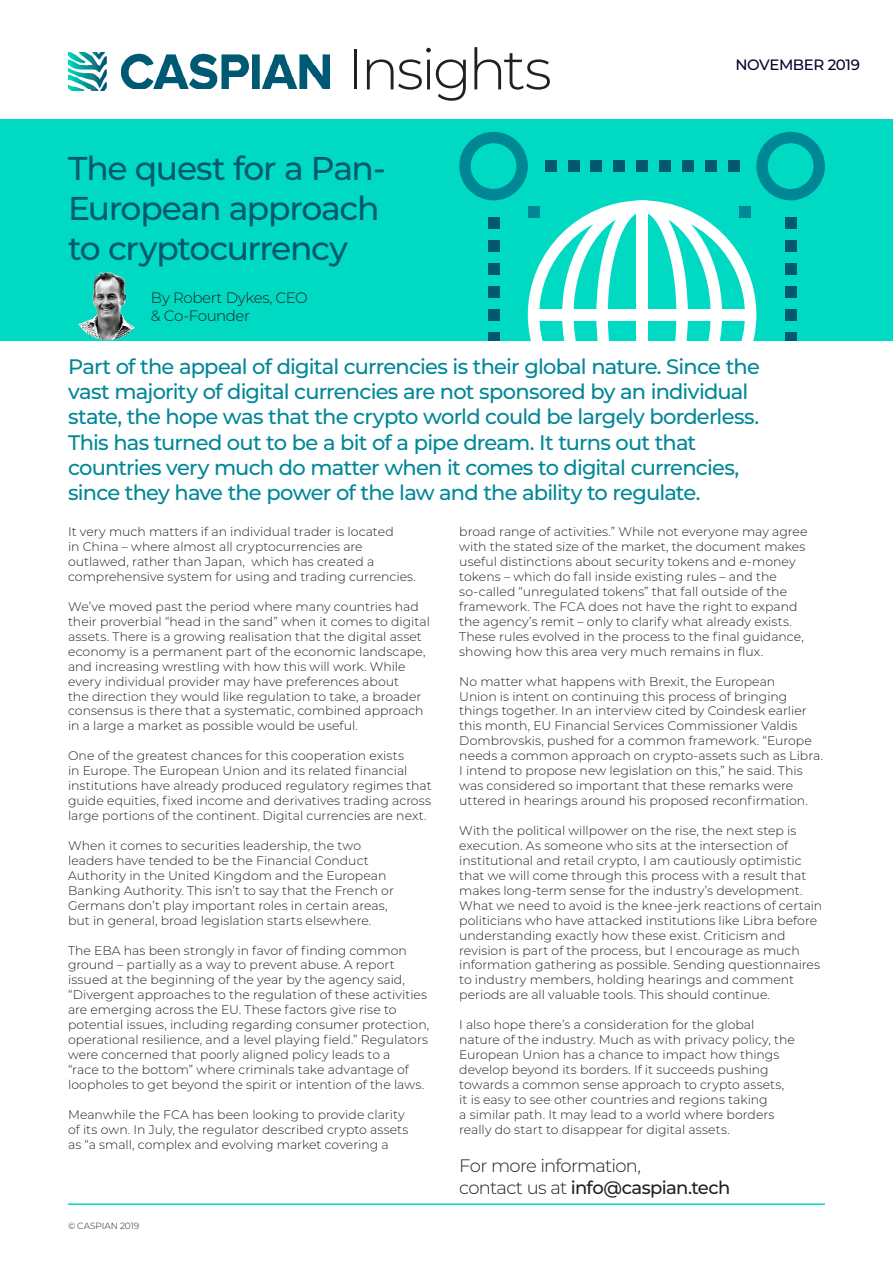
<style>
.page{position:relative;width:893px;height:1263px;background:#fff}
.page>*{position:absolute;margin:0;border:0;box-sizing:border-box;transform-origin:0 0}
.t1{font:300 57px "Montserrat";letter-spacing:-.05em;color:#231f20}
.t2{font:500 33px/39.6px "Montserrat";letter-spacing:-.04em;color:#005971}
.Body{font:500 21px/25.2px "Montserrat";letter-spacing:-.04em;color:#008797}
.t3{font:500 18px "Montserrat";letter-spacing:-.035em;color:#231f20}
.t4{font:300 18px "Montserrat";letter-spacing:-.045em;color:#231f20}
.t5{font:300 15px/18px "Montserrat";letter-spacing:-.03em;color:#231f20}
.t6{font:500 15px "Montserrat";letter-spacing:-.025em;color:#07042c}
.Body-2{font:300 12.45px/15px "Montserrat";color:#231f20}
.t7{font:300 9px "Montserrat";letter-spacing:-.005em;color:#231f20}
.s1{font-weight:300}
</style>
<div class="page">
<hr style="left:68px;top:1203px;width:757px;height:2px;background:#00dac3">
<img style="left:68px;top:53px;width:262px;height:38px">
<div style="left:0;top:119px;width:893px;height:221px;background:#00dac3"></div>
<svg style="left:459px;top:132px;width:366px;height:208px"></svg>
<div style="left:636px;top:206px;width:12px;height:134px;background:#fff"></div>
<div style="left:533px;top:309px;width:218px;height:11px;background:#fff"></div>
<div style="left:739px;top:206px;width:12px;height:12px;background:#008796"></div>
<div style="left:528px;top:206px;width:11px;height:12px;background:#008796"></div>
<img style="left:78px;top:272px;width:57px;height:68px">
<p class="t1" style="left:347px;top:30px;width:206px">Insights</p>
<p class="t2" style="left:68px;top:148px;width:319px">The quest for a Pan-<br>European approach to cryptocurrency</p>
<p class="t5" style="left:151px;top:288px;width:158px">By Robert Dykes, CEO &amp; Co-Founder</p>
<p class="t6" style="left:735px;top:54px;width:126px">NOVEMBER 2019</p>
<p class="Body" style="left:68px;top:353px;width:693px">Part of the appeal of digital currencies is their global nature. Since the vast majority of digital currencies are not sponsored by an individual state, the hope was that the crypto world could be largely borderless.<br>This has turned out to be a bit of a pipe dream. It turns out that countries very much do matter when it comes to digital currencies, since they have the power of the law and the ability to regulate.</p>
<p class="Body-2" style="left:68px;top:524px;width:350px">It very much matters if an individual trader is located<br>in China – where almost all cryptocurrencies are outlawed, rather than Japan, which has created a comprehensive system for using and trading currencies.</p>
<p class="Body-2" style="left:68px;top:598px;width:363px">We’ve moved past the period where many countries had their proverbial “head in the sand” when it comes to digital assets. There is a growing realisation that the digital asset economy is a permanent part of the economic landscape, and increasing wrestling with how this will work. While every individual provider may have preferences about<br>the direction they would like regulation to take, a broader consensus is there that a systematic, combined approach in a large a market as possible would be useful.</p>
<p class="Body-2" style="left:68px;top:748px;width:365px">One of the greatest chances for this cooperation exists<br>in Europe. The European Union and its related financial institutions have already produced regulatory regimes that guide equities, fixed income and derivatives trading across large portions of the continent. Digital currencies are next.</p>
<p class="Body-2" style="left:68px;top:838px;width:327px">When it comes to securities leadership, the two leaders have tended to be the Financial Conduct Authority in the United Kingdom and the European Banking Authority. This isn’t to say that the French or Germans don’t play important roles in certain areas, but in general, broad legislation starts elsewhere.</p>
<p class="Body-2" style="left:68px;top:942px;width:363px">The EBA has been strongly in favor of finding common ground – partially as a way to prevent abuse. A report issued at the beginning of the year by the agency said, “Divergent approaches to the regulation of these activities are emerging across the EU. These factors give rise to potential issues, including regarding consumer protection, operational resilience, and a level playing field.” Regulators were concerned that poorly aligned policy leads to a<br>“race to the bottom” where criminals take advantage of loopholes to get beyond the spirit or intention of the laws.</p>
<p class="Body-2" style="left:68px;top:1106px;width:342px">Meanwhile the FCA has been looking to provide clarity of its own. In July, the regulator described crypto assets as “a small, complex and evolving market covering a</p>
<p class="Body-2" style="left:459px;top:524px;width:350px">broad range of activities.” While not everyone may agree with the stated size of the market, the document makes useful distinctions about security tokens and e-money tokens – which do fall inside existing rules – and the so-called “unregulated tokens” that fall outside of the framework. The FCA does not have the right to expand the agency’s remit – only to clarify what already exists.<br>These rules evolved in the process to the final guidance, showing how this area very much remains in flux.</p>
<p class="Body-2" style="left:459px;top:673px;width:365px">No matter what happens with Brexit, the European<br>Union is intent on continuing this process of bringing things together. In an interview cited by Coindesk earlier this month, EU Financial Services Commissioner Valdis Dombrovskis, pushed for a common framework. “Europe needs a common approach on crypto-assets such as Libra.<br>I intend to propose new legislation on this,” he said. This was considered so important that these remarks were uttered in hearings around his proposed reconfirmation.</p>
<p class="Body-2" style="left:459px;top:823px;width:365px">With the political willpower on the rise, the next step is execution. As someone who sits at the intersection of institutional and retail crypto, I am cautiously optimistic that we will come through this process with a result that makes long-term sense for the industry’s development.<br>What we need to avoid is the knee-jerk reactions of certain politicians who have attacked institutions like Libra before understanding exactly how these exist. Criticism and revision is part of the process, but I encourage as much information gathering as possible. Sending questionnaires to industry members, holding hearings and comment periods are all valuable tools. This should continue.</p>
<p class="Body-2" style="left:459px;top:1017px;width:337px">I also hope there’s a consideration for the global nature of the industry. Much as with privacy policy, the European Union has a chance to impact how things develop beyond its borders. If it succeeds pushing towards a common sense approach to crypto assets, it is easy to see other countries and regions taking<br>a similar path. It may lead to a world where borders really do start to disappear for digital assets.</p>
<p class="t4" style="left:459px;top:1153px;width:183px">For more information,</p>
<p class="t3" style="left:459px;top:1174px;width:273px"><span class="s1">contact us at</span> info@caspian.tech</p>
<p class="t7" style="left:68px;top:1220px;width:73px">© CASPIAN 2019</p>
</div>
